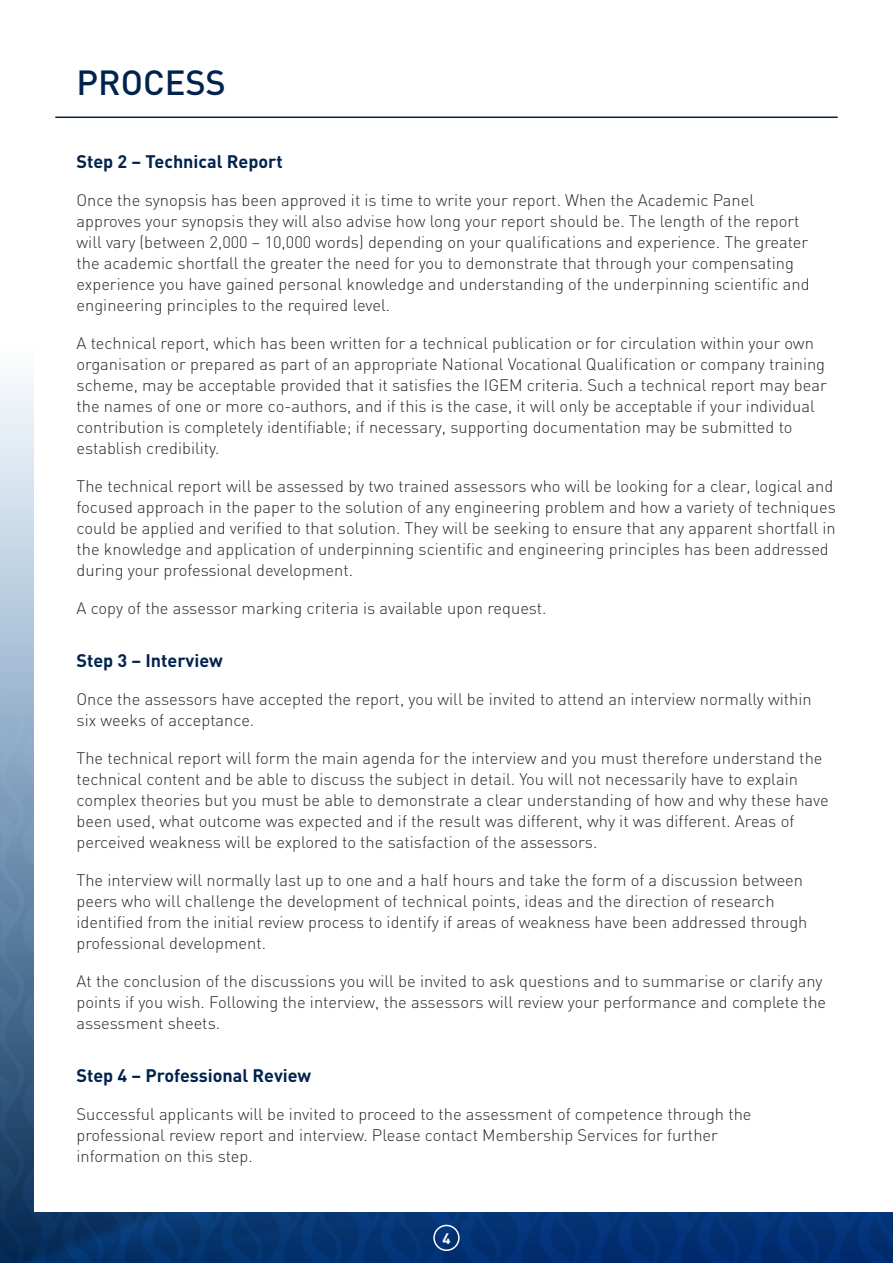
<style>
.page{position:relative;width:893px;height:1263px;background:#fff}
.page>*{position:absolute;margin:0;border:0;box-sizing:border-box;transform-origin:0 0}
.t1{font:500 34.5px "DIN";color:#00234e}
.t2{font:700 18px "DIN";color:#00234e}
.t3{font:300 16.5px/21px "DIN";color:#282827}
.t4{font:700 15px "DIN";color:#fff}
</style>
<div class="page">
<img style="left:0;top:499px;width:893px;height:764px">
<div style="left:34px;top:0;width:859px;height:1212px;background:#fff"></div>
<hr style="left:55px;top:117px;width:783px;height:1px;background:#00234e">
<div style="left:433px;top:1225px;width:27px;height:26px;border:2px solid #fff;border-radius:50%"></div>
<h1 class="t1" style="left:77px;top:61px;width:151px">PROCESS</h1>
<p class="t2" style="left:77px;top:150px;width:208px">Step 2 – Technical Report</p>
<p class="t3" style="left:77px;top:189px;width:735px">Once the synopsis has been approved it is time to write your report. When the Academic Panel approves your synopsis they will also advise how long your report should be. The length of the report will vary (between 2,000 – 10,000 words) depending on your qualifications and experience. The greater the academic shortfall the greater the need for you to demonstrate that through your compensating experience you have gained personal knowledge and understanding of the underpinning scientific and engineering principles to the required level.</p>
<p class="t3" style="left:77px;top:332px;width:752px">A technical report, which has been written for a technical publication or for circulation within your own organisation or prepared as part of an appropriate National Vocational Qualification or company training scheme, may be acceptable provided that it satisfies the IGEM criteria. Such a technical report may bear the names of one or more co-authors, and if this is the case, it will only be acceptable if your individual contribution is completely identifiable; if necessary, supporting documentation may be submitted to establish credibility.</p>
<p class="t3" style="left:77px;top:476px;width:761px">The technical report will be assessed by two trained assessors who will be looking for a clear, logical and focused approach in the paper to the solution of any engineering problem and how a variety of techniques could be applied and verified to that solution. They will be seeking to ensure that any apparent shortfall in the knowledge and application of underpinning scientific and engineering principles has been addressed during your professional development.</p>
<p class="t3" style="left:77px;top:598px;width:472px">A copy of the assessor marking criteria is available upon request.</p>
<p class="t2" style="left:77px;top:649px;width:148px">Step 3 – Interview</p>
<p class="t3" style="left:77px;top:688px;width:737px">Once the assessors have accepted the report, you will be invited to attend an interview normally within six weeks of acceptance.</p>
<p class="t3" style="left:77px;top:747px;width:754px">The technical report will form the main agenda for the interview and you must therefore understand the technical content and be able to discuss the subject in detail. You will not necessarily have to explain complex theories but you must be able to demonstrate a clear understanding of how and why these have been used, what outcome was expected and if the result was different, why it was different. Areas of perceived weakness will be explored to the satisfaction of the assessors.</p>
<p class="t3" style="left:77px;top:870px;width:732px">The interview will normally last up to one and a half hours and take the form of a discussion between peers who will challenge the development of technical points, ideas and the direction of research identified from the initial review process to identify if areas of weakness have been addressed through professional development.</p>
<p class="t3" style="left:77px;top:971px;width:751px">At the conclusion of the discussions you will be invited to ask questions and to summarise or clarify any points if you wish. Following the interview, the assessors will review your performance and complete the assessment sheets.</p>
<p class="t2" style="left:77px;top:1064px;width:236px">Step 4 – Professional Review</p>
<p class="t3" style="left:77px;top:1103px;width:676px">Successful applicants will be invited to proceed to the assessment of competence through the professional review report and interview. Please contact Membership Services for further information on this step.</p>
<p class="t4" style="left:442px;top:1229px;width:10px">4</p>
</div>
